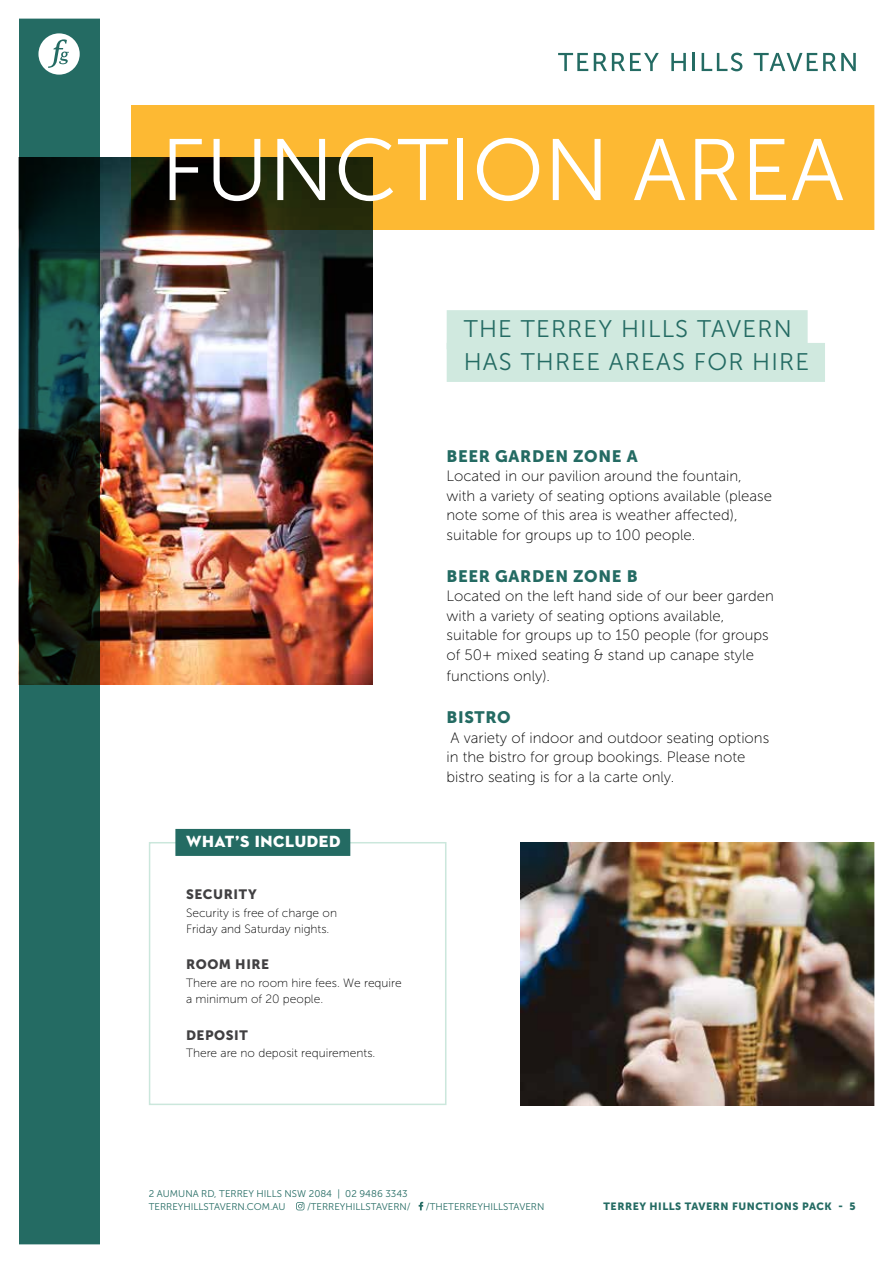
<style>
.page{position:relative;width:893px;height:1263px;background:#fff}
.page>*{position:absolute;margin:0;border:0;box-sizing:border-box;transform-origin:0 0}
.t1{font:87px "Museo Sans 300";color:#fff}
.t2{font:24px/32.7px "Museo Sans 300";letter-spacing:.05em;color:#246b63}
.t3{font:16.5px "Museo Sans 900";letter-spacing:.04em;color:#246b63}
.t4{font:16.5px "Neutraface 2 Display Titling";letter-spacing:.04em;color:#fff}
.t5{font:15px/19.5px "Museo Sans 100";color:#000}
.t6{font:13.5px "Museo Sans 900";letter-spacing:.04em;color:#414042}
.t7{font:12px/15.8px "Museo Sans 100";color:#000}
.t8{font:10.5px "Museo Sans 900";letter-spacing:.05em;color:#246b63}
.t9{font:9.75px/13.5px "Museo Sans 300";color:#246b63}
</style>
<div class="page">
<img style="left:18px;top:18px;width:857px;height:1227px">
<h1 class="t1" style="left:161px;top:123px;width:685px">FUNCTION AREA</h1>
<h2 class="t2" style="left:464px;top:313px;width:347px">THE TERREY HILLS TAVERN<br>HAS THREE AREAS FOR HIRE</h2>
<p class="t4" style="left:186px;top:831px;width:156px">WHAT’S INCLUDED</p>
<p class="t6" style="left:186px;top:887px;width:72px">SECURITY</p>
<p class="t7" style="left:186px;top:905px;width:153px">Security is free of charge on<br>Friday and Saturday nights.</p>
<p class="t6" style="left:186px;top:957px;width:85px">ROOM HIRE</p>
<p class="t7" style="left:186px;top:975px;width:217px">There are no room hire fees. We require a minimum of 20 people.</p>
<p class="t6" style="left:186px;top:1027px;width:63px">DEPOSIT</p>
<p class="t7" style="left:186px;top:1045px;width:191px">There are no deposit requirements.</p>
<p class="t3" style="left:446px;top:446px;width:193px">BEER GARDEN ZONE A</p>
<p class="t5" style="left:446px;top:466px;width:327px">Located in our pavilion around the fountain, with a variety of seating options available (please note some of this area is weather affected), suitable for groups up to 100 people.</p>
<p class="t3" style="left:446px;top:567px;width:193px">BEER GARDEN ZONE B</p>
<p class="t5" style="left:446px;top:587px;width:329px">Located on the left hand side of our beer garden with a variety of seating options available, suitable for groups up to 150 people (for groups of 50+ mixed seating &amp; stand up canape style</p>
<p class="t5" style="left:446px;top:666px;width:105px">functions only).</p>
<p class="t3" style="left:446px;top:708px;width:66px">BISTRO</p>
<p class="t5" style="left:446px;top:728px;width:324px">A variety of indoor and outdoor seating options in the bistro for group bookings. Please note bistro seating is for a la carte only.</p>
<p class="t9" style="left:149px;top:1187px;width:260px">2 AUMUNA RD, TERREY HILLS NSW 2084 | 02 9486 3343<br>TERREYHILLSTAVERN.COM.AU</p>
<p class="t9" style="left:307px;top:1200px;width:105px">/TERREYHILLSTAVERN/</p>
<p class="t9" style="left:426px;top:1200px;width:120px">/THETERREYHILLSTAVERN</p>
<p class="t8" style="left:604px;top:1201px;width:254px">TERREY HILLS TAVERN FUNCTIONS PACK - 5</p>
</div>
